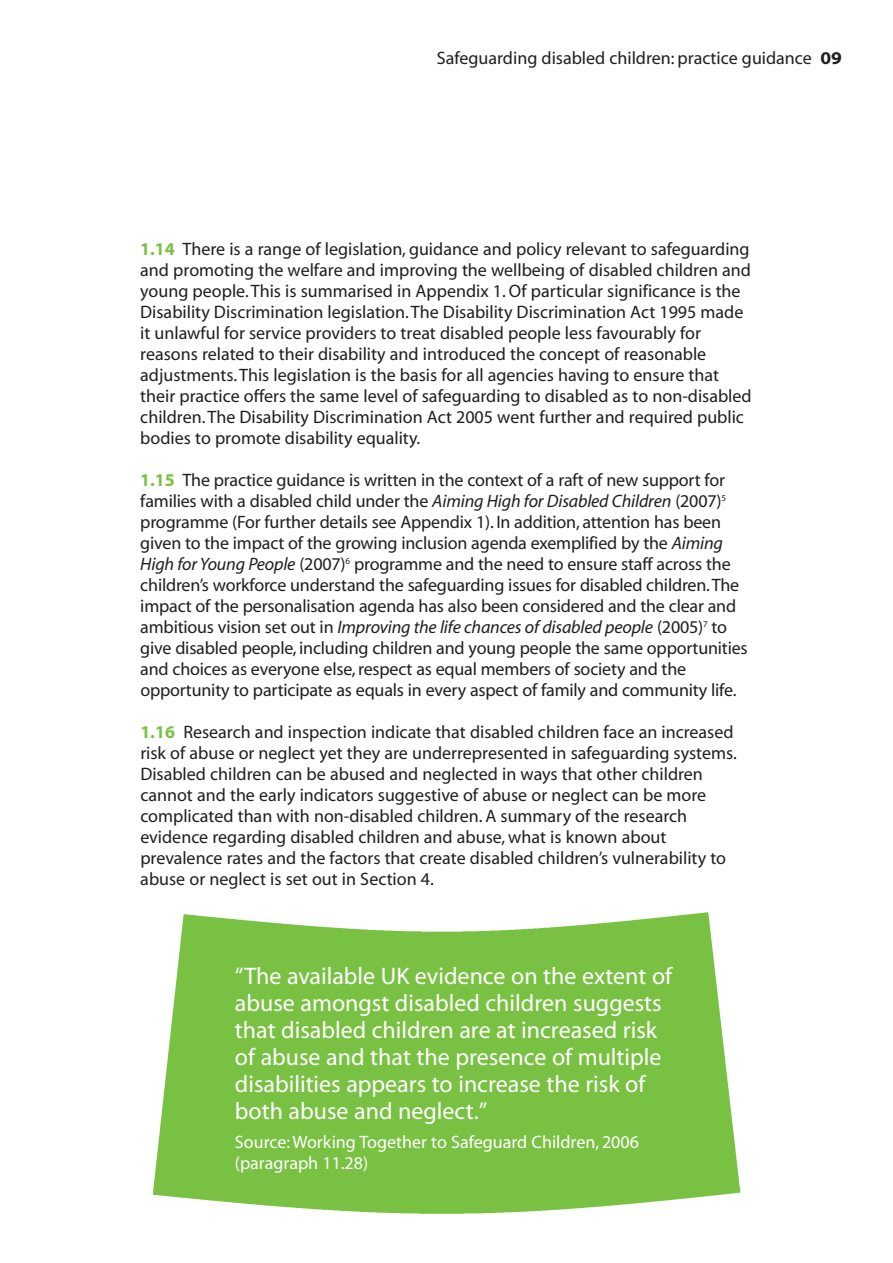
<style>
.page{position:relative;width:893px;height:1263px;background:#fff}
.page>*{position:absolute;margin:0;border:0;box-sizing:border-box;transform-origin:0 0}
.t1{font:24px/27px "Myriad MM.412.601";color:#fff}
.t2{font:18px/21px "Myriad MM.412.601";color:#231f20}
.t3{font:18px/21px "Myriad MM.412.601";color:#fff}
.s1{font-family:"Myriad MM.215.700"}
.s2{font-family:"Myriad MM.700.600";color:#79c142}
.s3{font-family:"Myriad MM It.412.601"}
</style>
<div class="page">
<img style="left:152px;top:912px;width:589px;height:302px">
<p class="t2" style="left:437px;top:49px;width:407px">Safeguarding disabled children: practice guidance <span class="s1">09</span></p>
<p class="t2" style="left:140px;top:240px;width:613px"><span class="s2">1.14</span> There is a range of legislation, guidance and policy relevant to safeguarding and promoting the welfare and improving the wellbeing of disabled children and young people. This is summarised in Appendix 1. Of particular significance is the Disability Discrimination legislation. The Disability Discrimination Act 1995 made it unlawful for service providers to treat disabled people less favourably for reasons related to their disability and introduced the concept of reasonable adjustments. This legislation is the basis for all agencies having to ensure that their practice offers the same level of safeguarding to disabled as to non-disabled children. The Disability Discrimination Act 2005 went further and required public bodies to promote disability equality.</p>
<p class="t2" style="left:140px;top:471px;width:609px"><span class="s2">1.15</span> The practice guidance is written in the context of a raft of new support for families with a disabled child under the <span class="s3">Aiming High for Disabled Children</span> (2007)<sup>5 </sup>programme (For further details see Appendix 1). In addition, attention has been given to the impact of the growing inclusion agenda exemplified by the <span class="s3">Aiming High for Young People</span> (2007)<sup>6</sup> programme and the need to ensure staff across the children’s workforce understand the safeguarding issues for disabled children. The impact of the personalisation agenda has also been considered and the clear and ambitious vision set out in <span class="s3">Improving the life chances of disabled people</span> (2005)<sup>7</sup> to give disabled people, including children and young people the same opportunities and choices as everyone else, respect as equal members of society and the opportunity to participate as equals in every aspect of family and community life.</p>
<p class="t2" style="left:140px;top:723px;width:598px"><span class="s2">1.16</span> Research and inspection indicate that disabled children face an increased risk of abuse or neglect yet they are underrepresented in safeguarding systems.<br>Disabled children can be abused and neglected in ways that other children cannot and the early indicators suggestive of abuse or neglect can be more complicated than with non-disabled children. A summary of the research evidence regarding disabled children and abuse, what is known about prevalence rates and the factors that create disabled children’s vulnerability to</p>
<p class="t2" style="left:140px;top:870px;width:295px">abuse or neglect is set out in Section 4.</p>
<h2 class="t1" style="left:235px;top:964px;width:439px">“The available UK evidence on the extent of abuse amongst disabled children suggests that disabled children are at increased risk of abuse and that the presence of multiple disabilities appears to increase the risk of both abuse and neglect.”</h2>
<p class="t3" style="left:235px;top:1133px;width:406px">Source: Working Together to Safeguard Children, 2006 (paragraph 11.28)</p>
</div>
